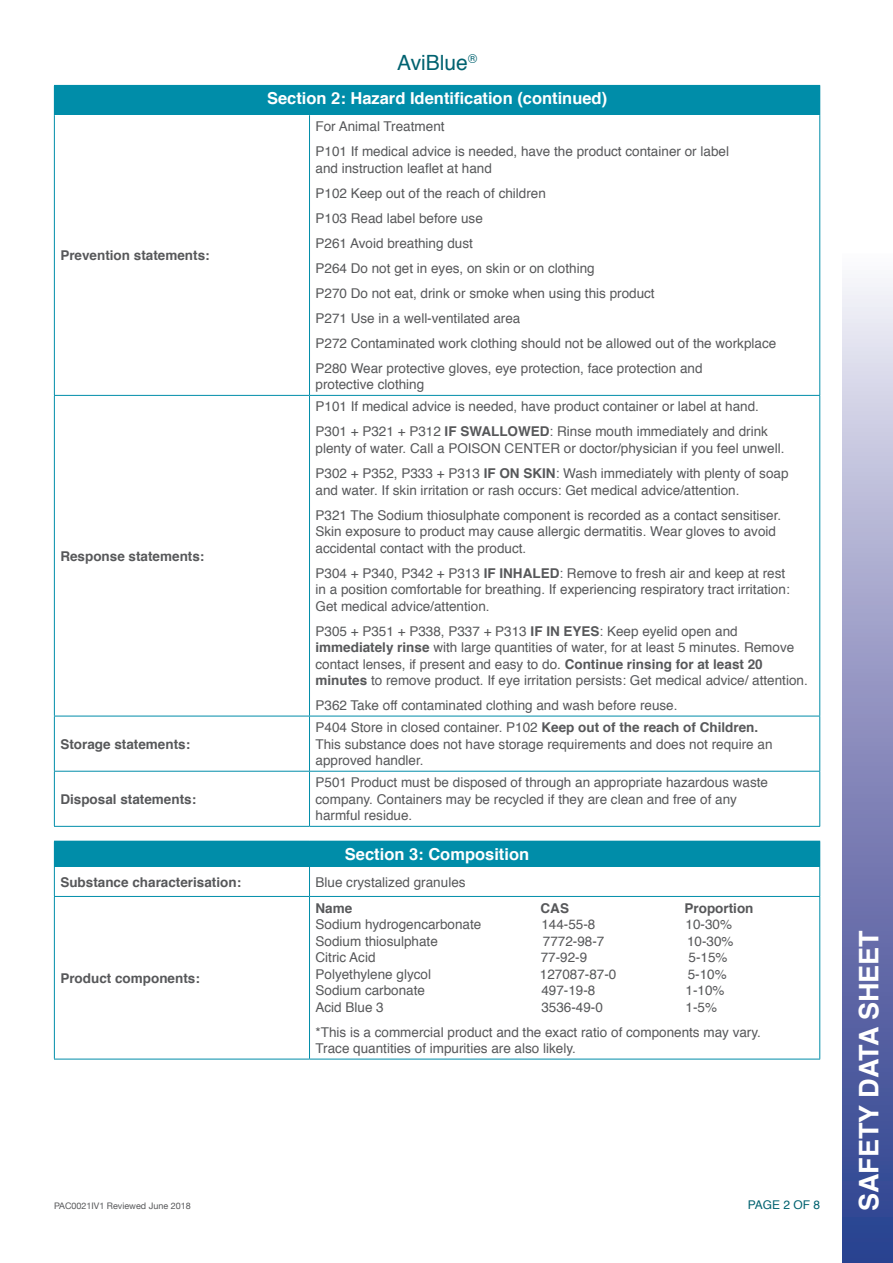
<style>
.page{position:relative;width:893px;height:1263px;background:#fff}
.page>*{position:absolute;margin:0;border:0;box-sizing:border-box;transform-origin:0 0}
.t1{font:700 27px "Helvetica";color:#fff}
.t2{font:21px "Helvetica";color:#006270}
.t3{font:700 16.5px "Helvetica";color:#fff}
.t4{font:13.5px/25px "Helvetica";color:#57585a}
.t5{font:700 13.5px "Helvetica";color:#57585a}
.t6{font:12px "Helvetica";color:#006270}
.t7{font:9px "Helvetica Neue";color:#57585a}
.s1{font-weight:700}
</style>
<div class="page">
<svg style="left:843px;top:283px;width:50px;height:980px"></svg>
<div style="left:54px;top:841px;width:766px;height:26px;background:#008da9"></div>
<hr style="left:54px;top:896px;width:255px;height:1px;background:#008da9">
<hr style="left:309px;top:896px;width:511px;height:1px;background:#008da9">
<hr style="left:54px;top:1059px;width:255px;height:1px;background:#008da9">
<hr style="left:309px;top:1059px;width:511px;height:1px;background:#008da9">
<svg style="left:54px;top:867px;width:1px;height:29px"></svg>
<svg style="left:309px;top:867px;width:1px;height:29px"></svg>
<svg style="left:819px;top:867px;width:1px;height:29px"></svg>
<hr style="left:54px;top:897px;width:1px;height:162px;background:#008da9">
<hr style="left:309px;top:897px;width:1px;height:162px;background:#008da9">
<hr style="left:819px;top:897px;width:1px;height:162px;background:#008da9">
<div style="left:54px;top:85px;width:766px;height:30px;background:#008da9"></div>
<hr style="left:54px;top:395px;width:255px;height:1px;background:#008da9">
<hr style="left:309px;top:395px;width:511px;height:1px;background:#008da9">
<hr style="left:54px;top:115px;width:1px;height:280px;background:#008da9">
<hr style="left:309px;top:115px;width:1px;height:280px;background:#008da9">
<hr style="left:819px;top:115px;width:1px;height:280px;background:#008da9">
<hr style="left:54px;top:396px;width:1px;height:320px;background:#008da9">
<hr style="left:309px;top:396px;width:1px;height:320px;background:#008da9">
<hr style="left:819px;top:396px;width:1px;height:320px;background:#008da9">
<hr style="left:54px;top:716px;width:1px;height:55px;background:#008da9">
<hr style="left:309px;top:716px;width:1px;height:55px;background:#008da9">
<hr style="left:819px;top:716px;width:1px;height:55px;background:#008da9">
<hr style="left:54px;top:771px;width:1px;height:55px;background:#008da9">
<hr style="left:309px;top:771px;width:1px;height:55px;background:#008da9">
<hr style="left:819px;top:771px;width:1px;height:55px;background:#008da9">
<hr style="left:54px;top:716px;width:255px;height:1px;background:#008da9">
<hr style="left:309px;top:716px;width:511px;height:1px;background:#008da9">
<hr style="left:54px;top:771px;width:255px;height:1px;background:#008da9">
<hr style="left:309px;top:771px;width:511px;height:1px;background:#008da9">
<hr style="left:54px;top:826px;width:255px;height:1px;background:#008da9">
<hr style="left:309px;top:826px;width:511px;height:1px;background:#008da9">
<h2 class="t2" style="left:397px;top:46px;width:81px">AviBlue<sup>®</sup></h2>
<p class="t5" style="left:60px;top:245px;width:151px">Prevention statements:</p>
<p class="t5" style="left:60px;top:545px;width:146px">Response statements:</p>
<p class="t5" style="left:60px;top:733px;width:131px">Storage statements:</p>
<p class="t5" style="left:60px;top:788px;width:137px">Disposal statements:</p>
<p class="t3" style="left:267px;top:85px;width:342px">Section 2: Hazard Identification (continued)</p>
<p class="t4" style="left:315px;top:114px;width:415px">For Animal Treatment<br>P101 If medical advice is needed, have the product container or label</p>
<p class="t4" style="left:315px;top:156px;width:462px">and instruction leaflet at hand<br>P102 Keep out of the reach of children<br>P103 Read label before use<br>P261 Avoid breathing dust<br>P264 Do not get in eyes, on skin or on clothing<br>P270 Do not eat, drink or smoke when using this product<br>P271 Use in a well-ventilated area<br>P272 Contaminated work clothing should not be allowed out of the workplace P280 Wear protective gloves, eye protection, face protection and</p>
<p class="t4" style="left:315px;top:372px;width:110px">protective clothing</p>
<p class="t4" style="left:315px;top:395px;width:454px">P101 If medical advice is needed, have product container or label at hand.<br>P301 + P321 + P312 <span class="s1">IF SWALLOWED</span>: Rinse mouth immediately and drink</p>
<p class="t4" style="left:315px;top:436px;width:474px">plenty of water. Call a POISON CENTER or doctor/physician if you feel unwell.<br>P302 + P352, P333 + P313 <span class="s1">IF ON SKIN</span>: Wash immediately with plenty of soap</p>
<p class="t4" style="left:315px;top:478px;width:467px">and water. If skin irritation or rash occurs: Get medical advice/attention.<br>P321 The Sodium thiosulphate component is recorded as a contact sensitiser.</p>
<p class="t4" style="left:315px;top:523px;width:462px;line-height:16.5px">Skin exposure to product may cause allergic dermatitis. Wear gloves to avoid accidental contact with the product.</p>
<p class="t4" style="left:315px;top:565px;width:476px;line-height:16.5px">P304 + P340, P342 + P313 <span class="s1">IF INHALED</span>: Remove to fresh air and keep at rest in a position comfortable for breathing. If experiencing respiratory tract irritation:<br>Get medical advice/attention.</p>
<p class="t4" style="left:315px;top:623px;width:494px;line-height:16.5px">P305 + P351 + P338, P337 + P313 <span class="s1">IF IN EYES</span>: Keep eyelid open and <span class="s1">immediately rinse</span> with large quantities of water, for at least 5 minutes. Remove contact lenses, if present and easy to do. <span class="s1">Continue rinsing for at least 20 minutes</span> to remove product. If eye irritation persists: Get medical advice/ attention.</p>
<p class="t4" style="left:315px;top:693px;width:363px">P362 Take off contaminated clothing and wash before reuse.</p>
<p class="t4" style="left:315px;top:719px;width:458px;line-height:16.5px">P404 Store in closed container. P102 <span class="s1">Keep out of the reach of Children.<br></span>This substance does not have storage requirements and does not require an approved handler.</p>
<p class="t4" style="left:315px;top:775px;width:454px;line-height:16.5px">P501 Product must be disposed of through an appropriate hazardous waste company. Containers may be recycled if they are clean and free of any harmful residue.</p>
<p class="t3" style="left:345px;top:840px;width:186px">Section 3: Composition</p>
<p class="t5" style="left:60px;top:871px;width:182px">Substance characterisation:</p>
<p class="t4" style="left:315px;top:870px;width:152px">Blue crystalized granules</p>
<p class="t5" style="left:60px;top:967px;width:141px">Product components:</p>
<p class="t5" style="left:315px;top:897px;width:38px">Name</p>
<p class="t5" style="left:541px;top:897px;width:30px">CAS</p>
<p class="t5" style="left:685px;top:897px;width:70px">Proportion</p>
<p class="t4" style="left:315px;top:912px;width:167px">Sodium hydrogencarbonate</p>
<p class="t4" style="left:541px;top:912px;width:56px">144-55-8</p>
<p class="t4" style="left:685px;top:912px;width:48px">10-30%</p>
<p class="t4" style="left:315px;top:929px;width:124px">Sodium thiosulphate</p>
<p class="t4" style="left:543px;top:929px;width:63px">7772-98-7</p>
<p class="t4" style="left:687px;top:929px;width:48px">10-30%</p>
<p class="t4" style="left:315px;top:945px;width:62px">Citric Acid</p>
<p class="t4" style="left:541px;top:945px;width:48px">77-92-9</p>
<p class="t4" style="left:688px;top:945px;width:41px">5-15%</p>
<p class="t4" style="left:315px;top:962px;width:117px">Polyethylene glycol</p>
<p class="t4" style="left:540px;top:962px;width:78px">127087-87-0</p>
<p class="t4" style="left:688px;top:962px;width:41px">5-10%</p>
<p class="t4" style="left:315px;top:978px;width:111px">Sodium carbonate</p>
<p class="t4" style="left:541px;top:978px;width:56px">497-19-8</p>
<p class="t4" style="left:685px;top:978px;width:41px">1-10%</p>
<p class="t4" style="left:315px;top:995px;width:70px">Acid Blue 3</p>
<p class="t4" style="left:541px;top:995px;width:63px">3536-49-0</p>
<p class="t4" style="left:315px;top:995px;width:447px;text-indent:370px">1-5%<br>*This is a commercial product and the exact ratio of components may vary.</p>
<p class="t4" style="left:315px;top:1036px;width:262px">Trace quantities of impurities are also likely.</p>
<p class="t7" style="left:54px;top:1199px;width:138px">PAC0021IV1 Reviewed June 2018</p>
<p class="t6" style="left:748px;top:1195px;width:74px">PAGE 2 OF 8</p>
<h1 class="t1" style="left:847px;top:1211px;width:283px;rotate:-90deg">SAFETY DATA SHEET</h1>
</div>
